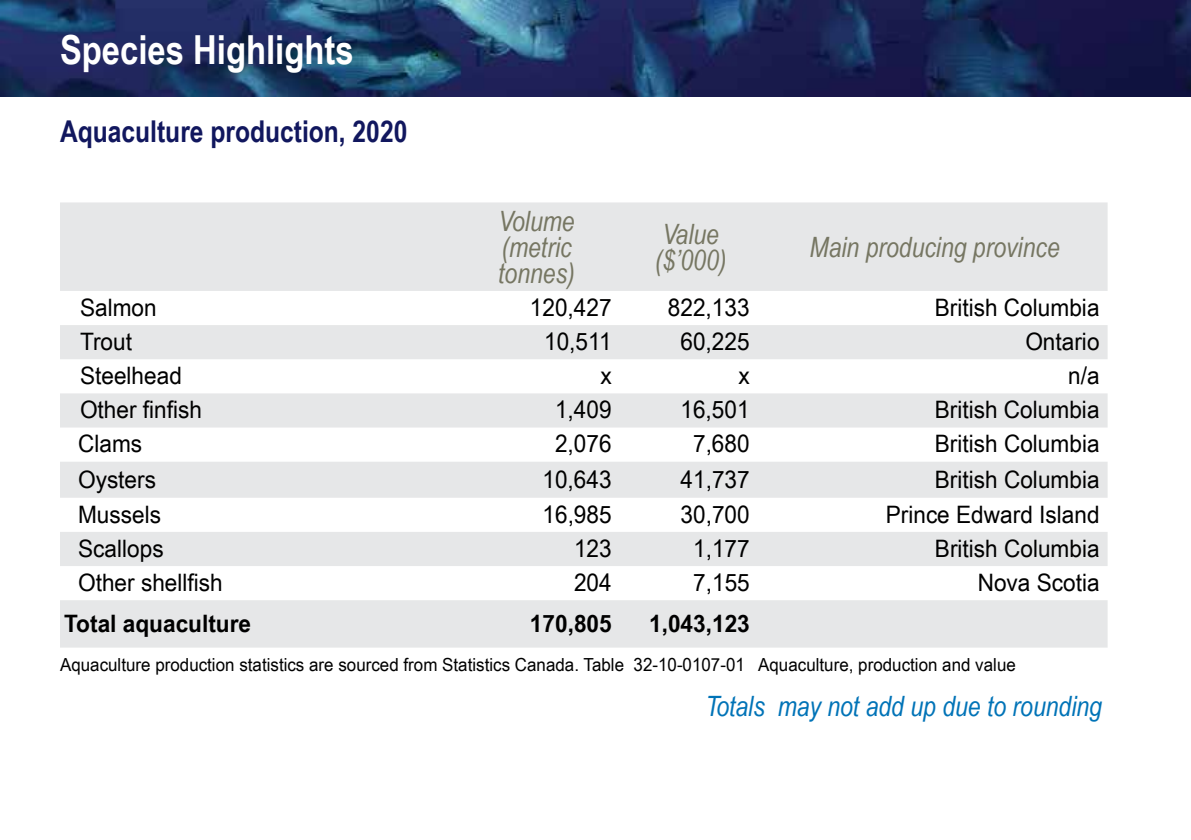
<style>
.page{position:relative;width:1191px;height:840px;background:#fff}
.page>*{position:absolute;margin:0;border:0;box-sizing:border-box;transform-origin:0 0}
.t1{font:700 40px "Arial Narrow";color:#fff}
.t2{font:700 30px "Arial Narrow";color:#11175e}
.t3{font:italic 28px/26px "Arial Narrow";color:#767662;text-align:justify}
.t4{font:italic 28px "Arial Narrow";color:#0073b7}
.t5{font:24px "Arial Narrow";color:#000;scale:1.15 1}
.t6{font:700 24px "Arial Narrow";color:#000;scale:1.15 1}
.t7{font:18px "Arial Narrow";color:#000;scale:1.15 1}
</style>
<div class="page">
<img style="left:0;top:0;width:1191px;height:96px">
<svg style="left:60px;top:202px;width:1047px;height:445px;fill:#e6e7e8"></svg>
<h1 class="t1" style="left:60px;top:19px;width:295px">Species Highlights</h1>
<p class="t2" style="left:60px;top:109px;width:349px">Aquaculture production, 2020</p>
<p class="t3" style="left:498px;top:207px;width:78px">Volume (metric tonnes)</p>
<p class="t3" style="left:655px;top:220px;width:73px">Value ($’000)</p>
<p class="t3" style="left:809px;top:233px;width:252px">Main producing province</p>
<p class="t5" style="left:80px;top:289px;width:68px">Salmon</p>
<p class="t5" style="left:530px;top:289px;width:73px">120,427</p>
<p class="t5" style="left:668px;top:289px;width:73px">822,133</p>
<p class="t5" style="left:934px;top:289px;width:145px">British Columbia</p>
<p class="t5" style="left:80px;top:323px;width:47px">Trout</p>
<p class="t5" style="left:544px;top:323px;width:60px">10,511</p>
<p class="t5" style="left:680px;top:323px;width:62px">60,225</p>
<p class="t5" style="left:1025px;top:323px;width:66px">Ontario</p>
<p class="t5" style="left:80px;top:358px;width:90px">Steelhead</p>
<p class="t5" style="left:600px;top:358px;width:11px">x</p>
<p class="t5" style="left:738px;top:358px;width:11px">x</p>
<p class="t5" style="left:1068px;top:358px;width:29px">n/a</p>
<p class="t5" style="left:80px;top:392px;width:108px">Other finfish</p>
<p class="t5" style="left:555px;top:392px;width:51px">1,409</p>
<p class="t5" style="left:680px;top:392px;width:62px">16,501</p>
<p class="t5" style="left:934px;top:392px;width:145px">British Columbia</p>
<p class="t5" style="left:78px;top:426px;width:57px">Clams</p>
<p class="t5" style="left:555px;top:426px;width:51px">2,076</p>
<p class="t5" style="left:693px;top:426px;width:51px">7,680</p>
<p class="t5" style="left:934px;top:426px;width:145px">British Columbia</p>
<p class="t5" style="left:78px;top:461px;width:69px">Oysters</p>
<p class="t5" style="left:542px;top:461px;width:62px">10,643</p>
<p class="t5" style="left:680px;top:461px;width:62px">41,737</p>
<p class="t5" style="left:934px;top:461px;width:145px">British Columbia</p>
<p class="t5" style="left:78px;top:496px;width:74px">Mussels</p>
<p class="t5" style="left:542px;top:496px;width:62px">16,985</p>
<p class="t5" style="left:680px;top:496px;width:62px">30,700</p>
<p class="t5" style="left:885px;top:496px;width:187px">Prince Edward Island</p>
<p class="t5" style="left:78px;top:530px;width:76px">Scallops</p>
<p class="t5" style="left:574px;top:530px;width:34px">123</p>
<p class="t5" style="left:693px;top:530px;width:51px">1,177</p>
<p class="t5" style="left:935px;top:530px;width:145px">British Columbia</p>
<p class="t5" style="left:78px;top:564px;width:127px">Other shellfish</p>
<p class="t5" style="left:574px;top:564px;width:34px">204</p>
<p class="t5" style="left:693px;top:564px;width:51px">7,155</p>
<p class="t5" style="left:977px;top:564px;width:108px">Nova Scotia</p>
<p class="t6" style="left:64px;top:604px;width:164px">Total aquaculture</p>
<p class="t6" style="left:530px;top:604px;width:73px">170,805</p>
<p class="t6" style="left:649px;top:604px;width:89px">1,043,123</p>
<p class="t7" style="left:60px;top:651px;width:832px">Aquaculture production statistics are sourced from Statistics Canada. Table 32-10-0107-01 Aquaculture, production and value</p>
<p class="t4" style="left:705px;top:686px;width:398px">Totals may not add up due to rounding</p>
</div>
